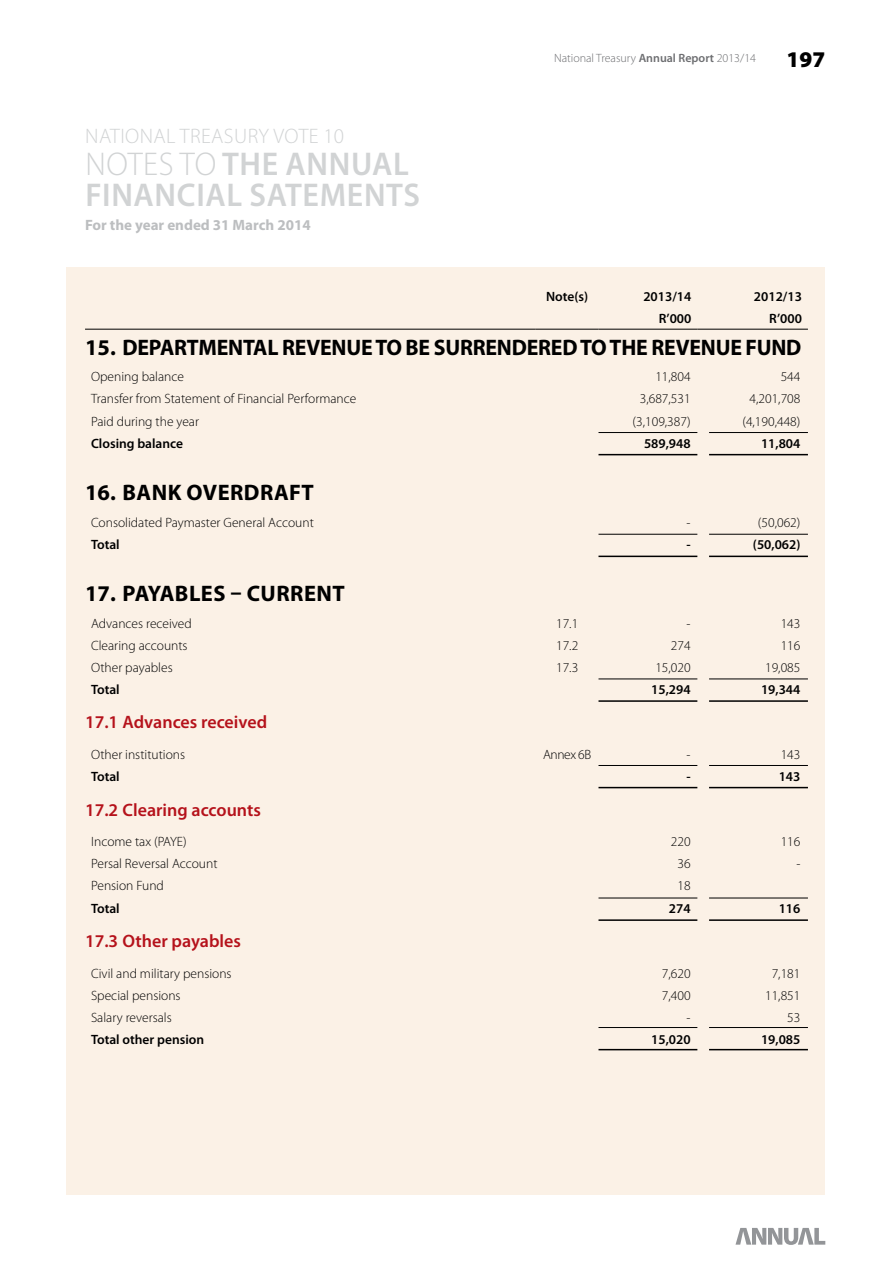
<style>
.page{position:relative;width:893px;height:1263px;background:#fff}
.page>*{position:absolute;margin:0;border:0;box-sizing:border-box;transform-origin:0 0}
.t1{font:600 33px/31.5px "Myriad Pro";letter-spacing:.02em;color:#d1d3d4}
.t2{font:700 22.5px "Myriad Pro";letter-spacing:-.01em;color:#000}
.t3{font:700 22.5px "Myriad Pro";letter-spacing:.02em;color:#000}
.t4{font:900 22.5px "Myriad Pro";color:#000}
.t5{font:300 21px "Myriad Pro";letter-spacing:.02em;color:#d1d3d4}
.t6{font:600 18px "Myriad Pro";color:#b5121b}
.t7{font:700 15px "Myriad Pro";color:#bcbec0}
.t8{font:300 13.5px "Myriad Pro";color:#000}
.t9{font:600 13.5px "Myriad Pro";color:#000}
.t10{font:300 12px "Myriad Pro";color:#6d6e71}
.s1{font-weight:300}
.s2{font-weight:600}
</style>
<div class="page">
<svg style="left:735px;top:1228px;width:90px;height:17px"></svg>
<div style="left:67px;top:268px;width:758px;height:927px;background:#fbf1e6"></div>
<hr style="left:85px;top:329px;width:451px;height:1px;background:#000">
<hr style="left:536px;top:329px;width:62px;height:1px;background:#000">
<hr style="left:598px;top:329px;width:99px;height:1px;background:#000">
<hr style="left:697px;top:329px;width:111px;height:1px;background:#000">
<hr style="left:598px;top:454px;width:99px;height:1px;background:#000">
<hr style="left:709px;top:454px;width:99px;height:1px;background:#000">
<hr style="left:598px;top:432px;width:99px;height:1px;background:#000">
<hr style="left:709px;top:432px;width:99px;height:1px;background:#000">
<hr style="left:598px;top:556px;width:99px;height:1px;background:#000">
<hr style="left:709px;top:556px;width:99px;height:1px;background:#000">
<hr style="left:598px;top:534px;width:99px;height:1px;background:#000">
<hr style="left:709px;top:534px;width:99px;height:1px;background:#000">
<hr style="left:598px;top:700px;width:99px;height:2px;background:#000">
<hr style="left:709px;top:700px;width:99px;height:2px;background:#000">
<hr style="left:598px;top:679px;width:99px;height:1px;background:#000">
<hr style="left:709px;top:679px;width:99px;height:1px;background:#000">
<hr style="left:598px;top:787px;width:99px;height:1px;background:#000">
<hr style="left:709px;top:787px;width:99px;height:1px;background:#000">
<hr style="left:598px;top:765px;width:99px;height:1px;background:#000">
<hr style="left:709px;top:765px;width:99px;height:1px;background:#000">
<hr style="left:598px;top:919px;width:99px;height:2px;background:#000">
<hr style="left:709px;top:919px;width:99px;height:2px;background:#000">
<hr style="left:598px;top:898px;width:99px;height:1px;background:#000">
<hr style="left:709px;top:898px;width:99px;height:1px;background:#000">
<hr style="left:598px;top:1049px;width:99px;height:1px;background:#000">
<hr style="left:709px;top:1049px;width:99px;height:1px;background:#000">
<hr style="left:598px;top:1027px;width:99px;height:1px;background:#000">
<hr style="left:709px;top:1027px;width:99px;height:1px;background:#000">
<h3 class="t5" style="left:85px;top:125px;width:260px">National Treasury Vote 10</h3>
<h1 class="t1" style="left:85px;top:149px;width:333px"><span class="s1">N otes to</span> the Annual<br>Financial Satements</h1>
<p class="t7" style="left:85px;top:217px;width:227px">FOR THE YEAR ENDED 31 MARCH 2014</p>
<p class="t10" style="left:554px;top:52px;width:204px">National Treasury <span class="s2">Annual Report</span> 2013/14</p>
<h2 class="t4" style="left:787px;top:47px;width:40px">197</h2>
<p class="t9" style="left:546px;top:289px;width:44px">Note(s)</p>
<p class="t9" style="left:643px;top:289px;width:49px">2013/14</p>
<p class="t9" style="left:754px;top:289px;width:49px">2012/13</p>
<p class="t9" style="left:659px;top:311px;width:34px">R’000</p>
<p class="t9" style="left:769px;top:311px;width:34px">R’000</p>
<h2 class="t2" style="left:85px;top:335px;width:718px">15. DEPARTMENTAL REVENUE TO BE SURRENDERED TO THE REVENUE FUND</h2>
<p class="t8" style="left:91px;top:369px;width:95px">Opening balance</p>
<p class="t8" style="left:655px;top:369px;width:37px">11,804</p>
<p class="t8" style="left:781px;top:369px;width:21px">544</p>
<p class="t8" style="left:91px;top:391px;width:267px">Transfer from Statement of Financial Performance</p>
<p class="t8" style="left:640px;top:391px;width:52px">3,687,531</p>
<p class="t8" style="left:750px;top:391px;width:52px">4,201,708</p>
<p class="t8" style="left:91px;top:414px;width:109px">Paid during the year</p>
<p class="t8" style="left:633px;top:414px;width:59px">(3,109,387)</p>
<p class="t8" style="left:742px;top:414px;width:59px">(4,190,448)</p>
<p class="t9" style="left:91px;top:436px;width:94px">Closing balance</p>
<p class="t9" style="left:644px;top:436px;width:48px">589,948</p>
<p class="t9" style="left:761px;top:436px;width:41px">11,804</p>
<h2 class="t3" style="left:85px;top:480px;width:230px">16. BANK OVERDRAFT</h2>
<p class="t8" style="left:91px;top:515px;width:224px">Consolidated Paymaster General Account</p>
<p class="t8" style="left:687px;top:515px;width:6px">-</p>
<p class="t8" style="left:758px;top:515px;width:44px">(50,062)</p>
<p class="t9" style="left:91px;top:537px;width:30px">Total</p>
<p class="t9" style="left:686px;top:537px;width:6px">-</p>
<p class="t9" style="left:753px;top:537px;width:49px">(50,062)</p>
<h2 class="t3" style="left:85px;top:581px;width:261px">17. PAYABLES – CURRENT</h2>
<p class="t8" style="left:91px;top:616px;width:102px">Advances received</p>
<p class="t8" style="left:556px;top:616px;width:24px">17.1</p>
<p class="t8" style="left:687px;top:616px;width:6px">-</p>
<p class="t8" style="left:781px;top:616px;width:21px">143</p>
<p class="t8" style="left:91px;top:638px;width:98px">Clearing accounts</p>
<p class="t8" style="left:556px;top:638px;width:24px">17.2</p>
<p class="t8" style="left:671px;top:638px;width:21px">274</p>
<p class="t8" style="left:781px;top:638px;width:21px">116</p>
<p class="t8" style="left:91px;top:660px;width:83px">Other payables</p>
<p class="t8" style="left:556px;top:660px;width:24px">17.3</p>
<p class="t8" style="left:655px;top:660px;width:37px">15,020</p>
<p class="t8" style="left:765px;top:660px;width:37px">19,085</p>
<p class="t9" style="left:91px;top:682px;width:30px">Total</p>
<p class="t9" style="left:651px;top:682px;width:41px">15,294</p>
<p class="t9" style="left:761px;top:682px;width:41px">19,344</p>
<h3 class="t6" style="left:85px;top:712px;width:184px">17.1 Advances received</h3>
<p class="t8" style="left:91px;top:747px;width:96px">Other institutions</p>
<p class="t8" style="left:543px;top:747px;width:50px">Annex 6B</p>
<p class="t8" style="left:687px;top:747px;width:6px">-</p>
<p class="t8" style="left:781px;top:747px;width:21px">143</p>
<p class="t9" style="left:91px;top:769px;width:30px">Total</p>
<p class="t9" style="left:686px;top:769px;width:6px">-</p>
<p class="t9" style="left:779px;top:769px;width:23px">143</p>
<h3 class="t6" style="left:85px;top:799px;width:177px">17.2 Clearing accounts</h3>
<p class="t8" style="left:91px;top:834px;width:97px">I ncome tax (PAYE)</p>
<p class="t8" style="left:671px;top:834px;width:21px">220</p>
<p class="t8" style="left:781px;top:834px;width:21px">116</p>
<p class="t8" style="left:91px;top:856px;width:128px">Persal Reversal Account</p>
<p class="t8" style="left:677px;top:856px;width:15px">36</p>
<p class="t8" style="left:796px;top:856px;width:6px">-</p>
<p class="t8" style="left:91px;top:878px;width:74px">Pension Fund</p>
<p class="t8" style="left:677px;top:878px;width:15px">18</p>
<p class="t9" style="left:91px;top:900px;width:30px">Total</p>
<p class="t9" style="left:669px;top:900px;width:23px">274</p>
<p class="t9" style="left:779px;top:900px;width:23px">116</p>
<h3 class="t6" style="left:85px;top:931px;width:157px">17.3 Other payables</h3>
<p class="t8" style="left:91px;top:965px;width:142px">Civil and military pensions</p>
<p class="t8" style="left:662px;top:965px;width:30px">7,620</p>
<p class="t8" style="left:772px;top:965px;width:30px">7,181</p>
<p class="t8" style="left:91px;top:988px;width:91px">Special pensions</p>
<p class="t8" style="left:662px;top:988px;width:30px">7,400</p>
<p class="t8" style="left:765px;top:988px;width:37px">11,851</p>
<p class="t8" style="left:91px;top:1010px;width:82px">Salary reversals</p>
<p class="t8" style="left:687px;top:1010px;width:6px">-</p>
<p class="t8" style="left:787px;top:1010px;width:15px">53</p>
<p class="t9" style="left:91px;top:1032px;width:115px">Total other pension</p>
<p class="t9" style="left:651px;top:1032px;width:41px">15,020</p>
<p class="t9" style="left:761px;top:1032px;width:41px">19,085</p>
</div>
